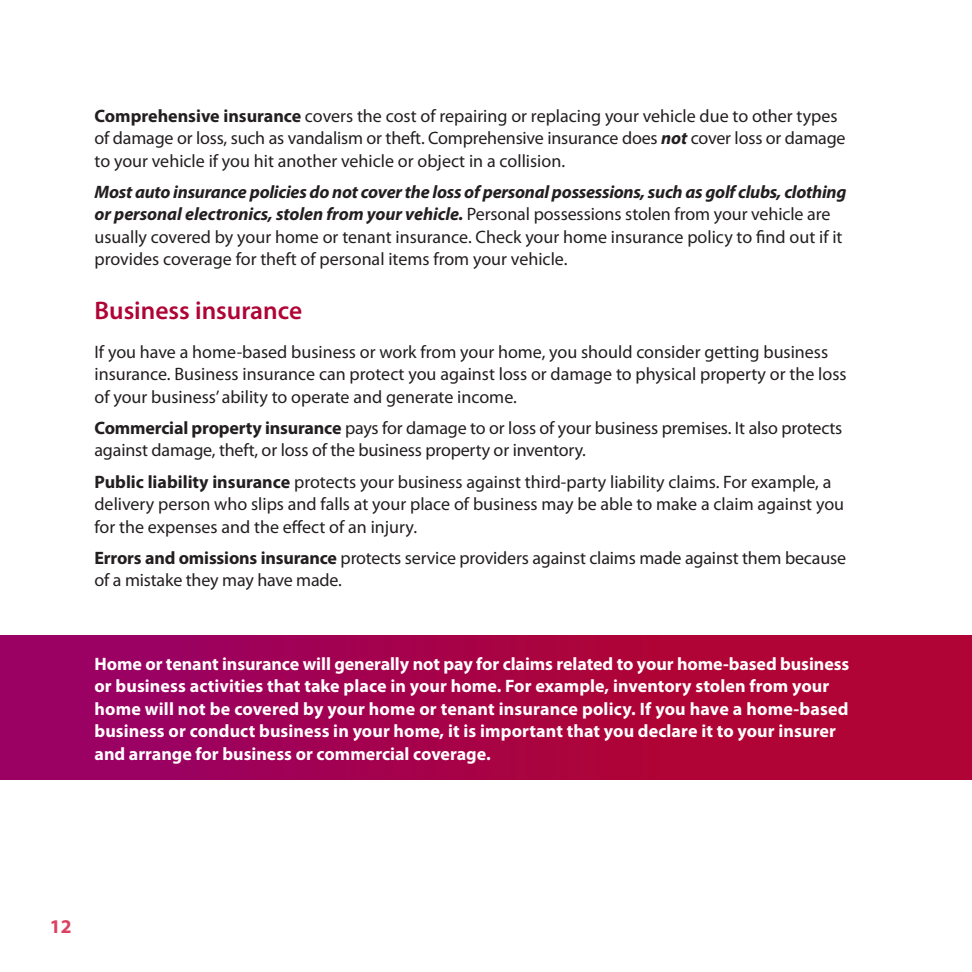
<style>
.page{position:relative;width:972px;height:972px;background:#fff}
.page>*{position:absolute;margin:0;border:0;box-sizing:border-box;transform-origin:0 0}
.t1{font:600 25.5px "Myriad Pro";color:#af0435}
.t2{font:700 19.5px "Myriad Pro";color:#db4160}
.t3{font:18px/22.5px "Myriad Pro";color:#231f20}
.t4{font:700 18px/22.5px "Myriad Pro";letter-spacing:.005em;color:#fff}
.s1{font-weight:700}
.s2{font-weight:700;font-style:italic}
</style>
<div class="page">
<div style="left:0;top:635px;width:972px;height:144px;background:linear-gradient(to right,#906,#b4052a)"></div>
<p class="t3" style="left:94px;top:104px;width:753px"><span class="s1">Comprehensive insurance</span> covers the cost of repairing or replacing your vehicle due to other types of damage or loss, such as vandalism or theft. Comprehensive insurance does <span class="s2">not</span> cover loss or damage to your vehicle if you hit another vehicle or object in a collision.</p>
<p class="t3" style="left:94px;top:180px;width:753px"><span class="s2">Most auto insurance policies do not cover the loss of personal possessions, such as golf clubs, clothing or personal electronics, stolen from your vehicle.</span> Personal possessions stolen from your vehicle are usually covered by your home or tenant insurance. Check your home insurance policy to find out if it provides coverage for theft of personal items from your vehicle.</p>
<h1 class="t1" style="left:94px;top:294px;width:209px">Business insurance</h1>
<p class="t3" style="left:94px;top:340px;width:754px">If you have a home-based business or work from your home, you should consider getting business insurance. Business insurance can protect you against loss or damage to physical property or the loss of your business’ ability to operate and generate income.</p>
<p class="t3" style="left:94px;top:416px;width:749px"><span class="s1">Commercial property insurance</span> pays for damage to or loss of your business premises. It also protects against damage, theft, or loss of the business property or inventory.</p>
<p class="t3" style="left:94px;top:470px;width:751px"><span class="s1">Public liability insurance</span> protects your business against third-party liability claims. For example, a delivery person who slips and falls at your place of business may be able to make a claim against you for the expenses and the effect of an injury.</p>
<p class="t3" style="left:94px;top:546px;width:753px"><span class="s1">Errors and omissions insurance</span> protects service providers against claims made against them because of a mistake they may have made.</p>
<p class="t4" style="left:94px;top:652px;width:756px">Home or tenant insurance will generally not pay for claims related to your home-based business or business activities that take place in your home. For example, inventory stolen from your home will not be covered by your home or tenant insurance policy. If you have a home-based business or conduct business in your home, it is important that you declare it to your insurer and arrange for business or commercial coverage.</p>
<p class="t2" style="left:50px;top:913px;width:23px">12</p>
</div>
